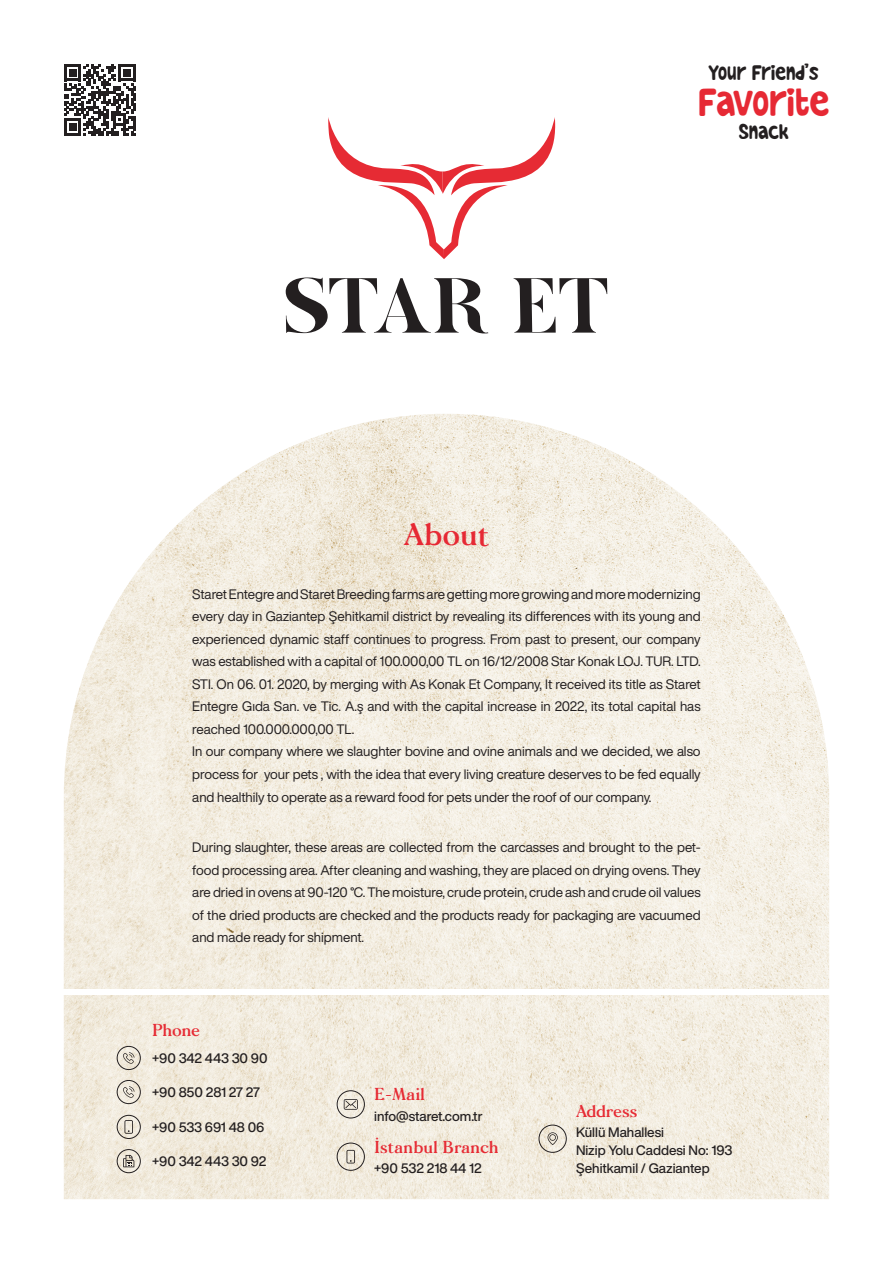
<style>
.page{position:relative;width:893px;height:1263px;background:#fff}
.page>*{position:absolute;margin:0;border:0;box-sizing:border-box;transform-origin:0 0}
.t1{font:39.15px "Dolpino";color:#e62934}
.t2{font:700 30px "Morion";letter-spacing:-.005em;color:#e62934}
.t3{font:21.15px "Dolpino";color:#231f20}
.t4{font:700 16.5px "Morion";color:#e62b34}
.t5{font:13.5px/22.5px "Helvetica Now Display";color:#231f20}
.t6{font:500 13.5px/18px "Helvetica Now Display";letter-spacing:-.005em;color:#231f20}
</style>
<div class="page">
<img style="left:64px;top:414px;width:765px;height:785px">
<svg style="left:285px;top:277px;width:203px;height:56px"></svg>
<svg style="left:513px;top:278px;width:95px;height:55px"></svg>
<svg style="left:328px;top:117px;width:228px;height:142px"></svg>
<svg style="left:346px;top:1150px;width:9px;height:13px"></svg>
<div style="left:337px;top:1143px;width:28px;height:28px;border:1px solid #231f20;border-radius:50%"></div>
<svg style="left:344px;top:1099px;width:14px;height:11px"></svg>
<div style="left:337px;top:1090px;width:28px;height:28px;border:1px solid #231f20;border-radius:50%"></div>
<svg style="left:64px;top:64px;width:72px;height:72px"></svg>
<div style="left:49px;top:989px;width:795px;height:5px;background:#fff"></div>
<svg style="left:123px;top:1155px;width:11px;height:12px"></svg>
<svg style="left:124px;top:1120px;width:9px;height:14px"></svg>
<svg style="left:123px;top:1052px;width:11px;height:12px"></svg>
<svg style="left:123px;top:1086px;width:11px;height:12px"></svg>
<div style="left:117px;top:1149px;width:24px;height:24px;border:1px solid #231f20;border-radius:50%"></div>
<div style="left:117px;top:1115px;width:24px;height:24px;border:1px solid #231f20;border-radius:50%"></div>
<div style="left:117px;top:1080px;width:24px;height:24px;border:1px solid #231f20;border-radius:50%"></div>
<div style="left:117px;top:1046px;width:24px;height:24px;border:1px solid #231f20;border-radius:50%"></div>
<svg style="left:548px;top:1132px;width:10px;height:13px"></svg>
<div style="left:539px;top:1125px;width:28px;height:28px;border:1px solid #231f20;border-radius:50%"></div>
<h3 class="t3" style="left:709px;top:63px;width:111px">Your Friend’s</h3>
<h1 class="t1" style="left:698px;top:85px;width:132px">Favorite</h1>
<h3 class="t3" style="left:739px;top:122px;width:52px">Snack</h3>
<h2 class="t2" style="left:404px;top:509px;width:87px">About</h2>
<p class="t5" style="left:192px;top:583px;width:510px">Staret Entegre and Staret Breeding farms are getting more growing and more modernizing every day in Gaziantep Şehitkamil district by revealing its differences with its young and experienced dynamic staff continues to progress. From past to present, our company was established with a capital of 100.000,00 TL on 16/12/2008 Star Konak LOJ. TUR. LTD.<br>STI. On 06. 01. 2020, by merging with As Konak Et Company, It received its title as Staret Entegre Gıda San. ve Tic. A.ş and with the capital increase in 2022, its total capital has reached 100.000.000,00 TL.<br>In our company where we slaughter bovine and ovine animals and we decided, we also process for your pets , with the idea that every living creature deserves to be fed equally and healthily to operate as a reward food for pets under the roof of our company.</p>
<p class="t5" style="left:192px;top:836px;width:510px;text-align:justify">During slaughter, these areas are collected from the carcasses and brought to the pet&shy;food processing area. After cleaning and washing, they are placed on drying ovens. They are dried in ovens at 90-120 °C. The moisture, crude protein, crude ash and crude oil values of the dried products are checked and the products ready for packaging are vacuumed and made ready for shipment.</p>
<p class="t4" style="left:152px;top:1016px;width:49px">Phone</p>
<p class="t6" style="left:152px;top:1049px;width:117px">+90 342 443 30 90</p>
<p class="t6" style="left:152px;top:1083px;width:109px">+90 850 281 27 27</p>
<p class="t6" style="left:152px;top:1118px;width:114px">+90 533 691 48 06</p>
<p class="t6" style="left:152px;top:1152px;width:116px">+90 342 443 30 92</p>
<p class="t4" style="left:374px;top:1080px;width:52px">E-Mail</p>
<p class="t6" style="left:374px;top:1107px;width:110px">info@staret.com.tr</p>
<p class="t4" style="left:374px;top:1132px;width:126px">İstanbul Branch</p>
<p class="t6" style="left:374px;top:1159px;width:109px">+90 532 218 44 12</p>
<p class="t4" style="left:576px;top:1096px;width:63px">Address</p>
<p class="t6" style="left:576px;top:1123px;width:158px">Küllü Mahallesi<br>Nizip Yolu Caddesi No: 193<br>Şehitkamil / Gaziantep</p>
</div>
